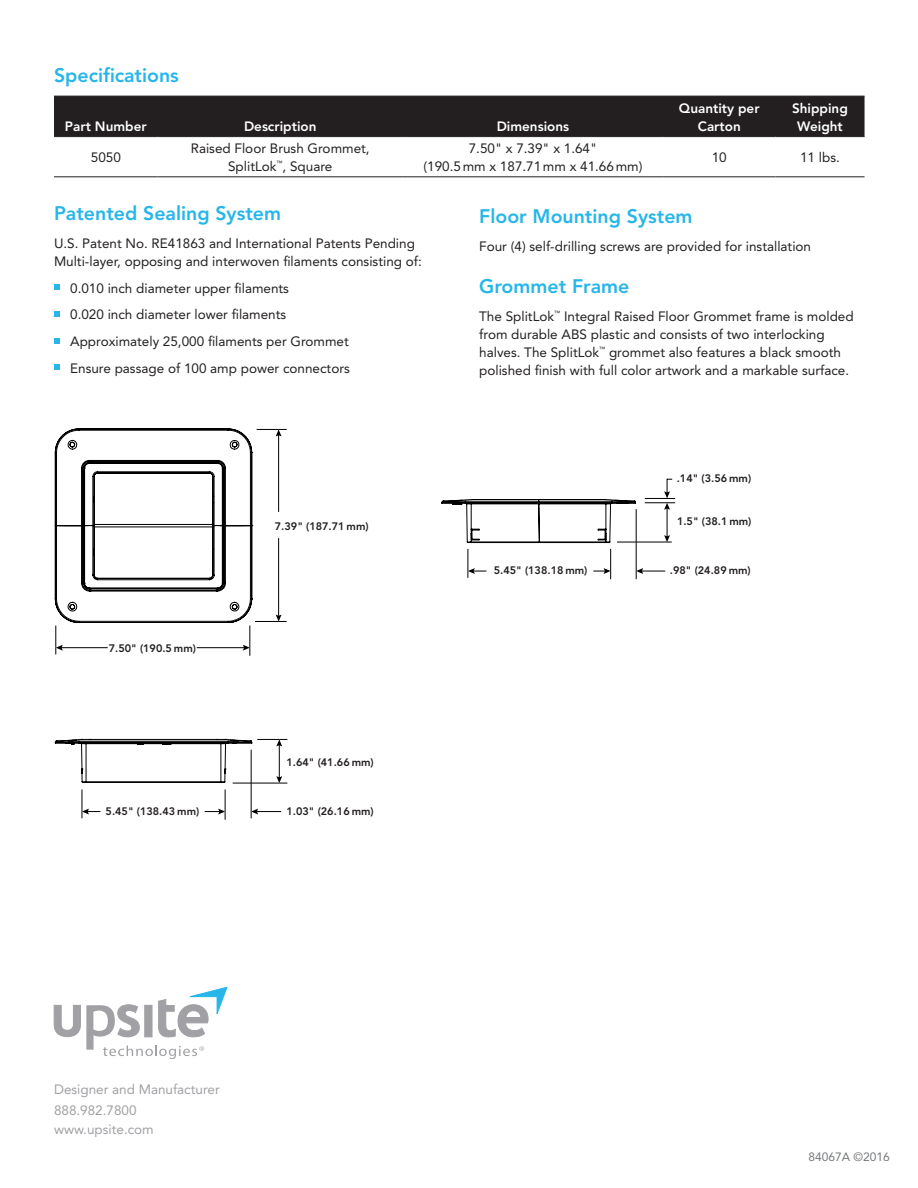
<style>
.page{position:relative;width:918px;height:1188px;background:#fff}
.page>*{position:absolute;margin:0;border:0;box-sizing:border-box;transform-origin:0 0}
.t1{font:800 19.5px "Avenir LT Std";color:#26b6ea}
.Core_Paragraph_Style{font:13.5px/18px "Avenir LT Std";color:#231f20}
.Bullet_List_Smaller{font:13.5px "Avenir LT Std";color:#231f20}
.Small_Core_Paragraph{font:13.5px "Avenir LT Std";color:#231f20}
.Small_Core_Paragraph-2{font:800 13.5px/18px "Avenir LT Std";color:#fff;text-align:center}
.Bullet_List{font:13.5px "Avenir LT Std";color:#a1a1a5}
.t2{font:12px "Avenir LT Std";color:#76787b}
.t3{font:800 10.8px "Avenir";color:#231f20}
</style>
<div class="page">
<hr style="left:645px;top:502px;width:30px;height:1px;background:#000">
<hr style="left:645px;top:498px;width:30px;height:1px;background:#000">
<hr style="left:255px;top:621px;width:32px;height:1px;background:#000">
<hr style="left:257px;top:429px;width:30px;height:1px;background:#000">
<hr style="left:278px;top:434px;width:1px;height:78px;background:#000">
<svg style="left:276px;top:429px;width:6px;height:7px"></svg>
<hr style="left:278px;top:538px;width:1px;height:79px;background:#000">
<svg style="left:276px;top:615px;width:6px;height:7px"></svg>
<hr style="left:233px;top:783px;width:54px;height:1px;background:#000">
<hr style="left:257px;top:739px;width:30px;height:1px;background:#000">
<svg style="left:664px;top:479px;width:9px;height:63px"></svg>
<hr style="left:250px;top:626px;width:1px;height:30px;background:#000">
<hr style="left:225px;top:789px;width:1px;height:31px;background:#000">
<hr style="left:636px;top:509px;width:1px;height:70px;background:#000">
<hr style="left:610px;top:549px;width:1px;height:30px;background:#000">
<svg style="left:593px;top:568px;width:18px;height:6px"></svg>
<svg style="left:468px;top:549px;width:18px;height:29px"></svg>
<svg style="left:636px;top:568px;width:29px;height:6px"></svg>
<hr style="left:617px;top:542px;width:55px;height:1px;background:#000">
<svg style="left:55px;top:428px;width:197px;height:226px"></svg>
<svg style="left:441px;top:499px;width:195px;height:44px"></svg>
<svg style="left:55px;top:739px;width:227px;height:79px"></svg>
<svg style="left:53px;top:987px;width:174px;height:72px"></svg>
<div style="left:54px;top:97px;width:811px;height:41px;background:#231f20"></div>
<hr style="left:54px;top:96px;width:104px;height:1px;background:#231f20">
<hr style="left:158px;top:96px;width:245px;height:1px;background:#231f20">
<hr style="left:403px;top:96px;width:260px;height:1px;background:#231f20">
<hr style="left:663px;top:96px;width:112px;height:1px;background:#231f20">
<hr style="left:775px;top:96px;width:90px;height:1px;background:#231f20">
<hr style="left:54px;top:136px;width:104px;height:1px;background:#231f20">
<hr style="left:158px;top:136px;width:245px;height:1px;background:#231f20">
<hr style="left:403px;top:136px;width:260px;height:1px;background:#231f20">
<hr style="left:663px;top:136px;width:112px;height:1px;background:#231f20">
<hr style="left:775px;top:136px;width:90px;height:1px;background:#231f20">
<hr style="left:54px;top:176px;width:104px;height:1px;background:#231f20">
<hr style="left:158px;top:176px;width:245px;height:1px;background:#231f20">
<hr style="left:403px;top:176px;width:260px;height:1px;background:#231f20">
<hr style="left:663px;top:176px;width:112px;height:1px;background:#231f20">
<hr style="left:775px;top:176px;width:90px;height:1px;background:#231f20">
<svg style="left:54px;top:285px;width:5px;height:5px"></svg>
<svg style="left:54px;top:311px;width:5px;height:5px"></svg>
<svg style="left:54px;top:338px;width:5px;height:5px"></svg>
<svg style="left:54px;top:365px;width:5px;height:5px"></svg>
<h2 class="t1" style="left:54px;top:64px;width:126px">Specifications</h2>
<p class="Small_Core_Paragraph-2" style="left:65px;top:117px;width:83px">Part Number</p>
<p class="Small_Core_Paragraph-2" style="left:244px;top:117px;width:74px">Description</p>
<p class="Small_Core_Paragraph-2" style="left:497px;top:117px;width:74px">Dimensions</p>
<p class="Small_Core_Paragraph" style="left:91px;top:149px;width:32px">5050</p>
<p class="Small_Core_Paragraph" style="left:191px;top:140px;width:180px">Raised Floor Brush Grommet,</p>
<p class="Small_Core_Paragraph" style="left:228px;top:158px;width:106px">SplitLok<sup>™</sup>, Square</p>
<p class="Small_Core_Paragraph" style="left:469px;top:140px;width:130px">7.50" x 7.39" x 1.64"</p>
<p class="Small_Core_Paragraph" style="left:424px;top:158px;width:220px">(190.5mm x 187.71mm x 41.66mm)</p>
<p class="Small_Core_Paragraph-2" style="left:679px;top:99px;width:82px">Quantity per<br>Carton</p>
<p class="Small_Core_Paragraph-2" style="left:792px;top:99px;width:57px">Shipping</p>
<p class="Small_Core_Paragraph-2" style="left:797px;top:117px;width:47px">Weight</p>
<p class="Small_Core_Paragraph" style="left:712px;top:149px;width:17px">10</p>
<p class="Small_Core_Paragraph" style="left:800px;top:149px;width:41px">11 lbs.</p>
<h2 class="t1" style="left:54px;top:202px;width:229px">Patented Sealing System</h2>
<p class="Core_Paragraph_Style" style="left:54px;top:235px;width:369px">U.S. Patent No. RE41863 and International Patents Pending<br>Multi-layer, opposing and interwoven filaments consisting of:</p>
<p class="Bullet_List_Smaller" style="left:70px;top:280px;width:220px">0.010 inch diameter upper filaments</p>
<p class="Bullet_List_Smaller" style="left:70px;top:307px;width:218px">0.020 inch diameter lower filaments</p>
<p class="Bullet_List_Smaller" style="left:70px;top:334px;width:280px">Approximately 25,000 filaments per Grommet</p>
<p class="Bullet_List_Smaller" style="left:70px;top:360px;width:281px">Ensure passage of 100 amp power connectors</p>
<p class="t3" style="left:109px;top:642px;width:89px">7.50" (190.5 mm)</p>
<p class="t3" style="left:106px;top:805px;width:95px">5.45" (138.43 mm)</p>
<p class="t3" style="left:275px;top:520px;width:95px">7.39" (187.71 mm)</p>
<p class="t3" style="left:286px;top:756px;width:89px">1.64" (41.66 mm)</p>
<p class="t3" style="left:286px;top:805px;width:89px">1.03" (26.16 mm)</p>
<h2 class="t1" style="left:479px;top:205px;width:215px">Floor Mounting System</h2>
<p class="Core_Paragraph_Style" style="left:479px;top:238px;width:333px">Four (4) self-drilling screws are provided for installation</p>
<h2 class="t1" style="left:479px;top:275px;width:152px">Grommet Frame</h2>
<p class="Core_Paragraph_Style" style="left:479px;top:307px;width:376px">The SplitLok<sup>™</sup> Integral Raised Floor Grommet frame is molded from durable ABS plastic and consists of two interlocking halves. The SplitLok<sup>™</sup> grommet also features a black smooth polished finish with full color artwork and a markable surface.</p>
<p class="t3" style="left:494px;top:564px;width:95px">5.45" (138.18 mm)</p>
<p class="t3" style="left:677px;top:472px;width:76px">.14" (3.56 mm)</p>
<p class="t3" style="left:677px;top:515px;width:76px">1.5" (38.1 mm)</p>
<p class="t3" style="left:670px;top:563px;width:82px">.98" (24.89 mm)</p>
<p class="Bullet_List" style="left:54px;top:1081px;width:167px">Designer and Manufacturer</p>
<p class="Bullet_List" style="left:54px;top:1102px;width:84px">888.982.7800</p>
<p class="Bullet_List" style="left:54px;top:1122px;width:101px">www.upsite.com</p>
<p class="t2" style="left:808px;top:1150px;width:83px">84067A ©2016</p>
</div>
